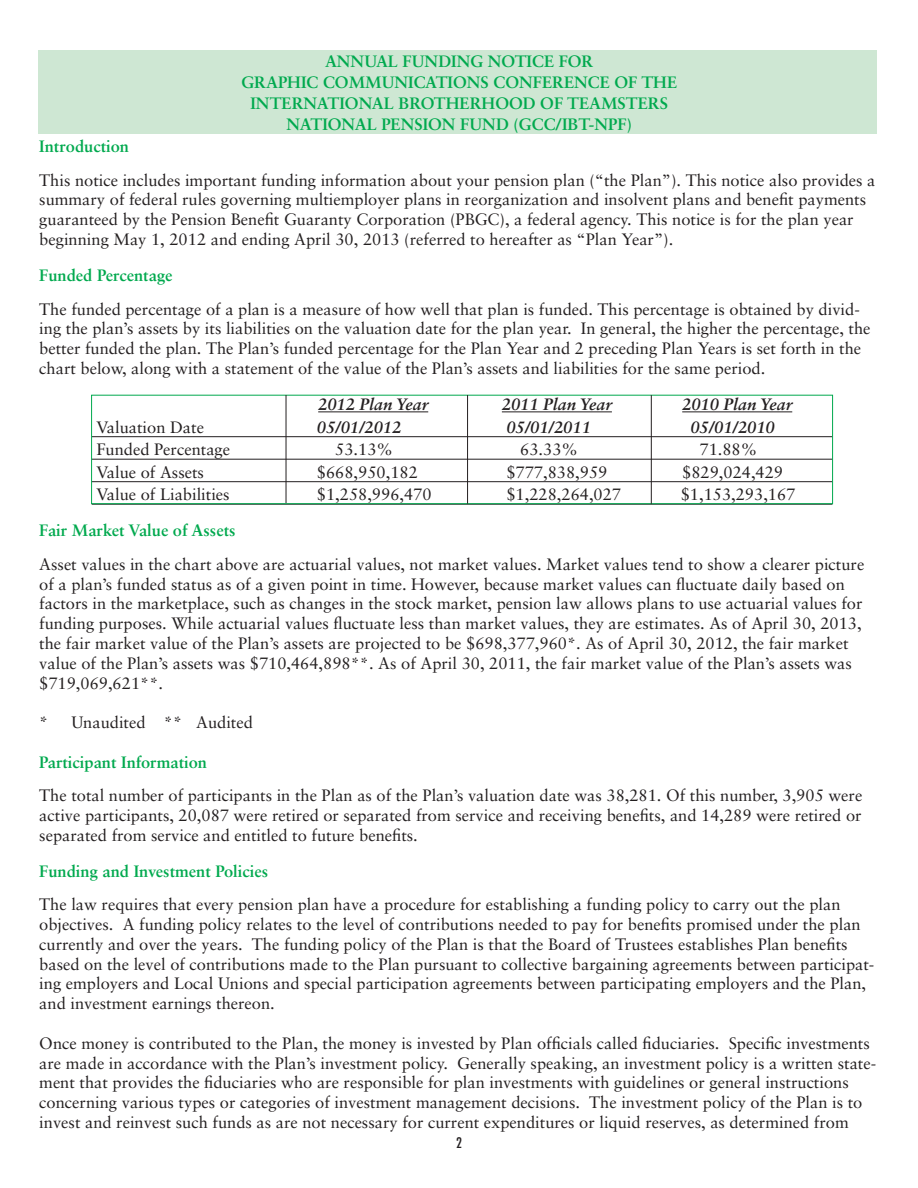
<style>
.page{position:relative;width:918px;height:1188px;background:#fff}
.page>*{position:absolute;margin:0;border:0;box-sizing:border-box;transform-origin:0 0}
.t1{font:16.5px/19.8px "Sabon";color:#231f20}
.t2{font:16.5px/21px "Sabon Bold Os F";color:#00a94e;text-align:center}
.t3{font:italic 700 16.5px "Sabon LT Std";color:#231f20}
.t4{font:condensed 14.25px "Futura";color:#231f20}
</style>
<div class="page">
<div style="left:38px;top:50px;width:838px;height:84px;background:#cee7d3"></div>
<hr style="left:318px;top:411px;width:110px;height:1px;background:#231f20">
<hr style="left:502px;top:411px;width:110px;height:1px;background:#231f20">
<hr style="left:682px;top:411px;width:110px;height:1px;background:#231f20">
<hr style="left:92px;top:436px;width:740px;height:1px;background:#231f20">
<hr style="left:92px;top:459px;width:740px;height:1px;background:#231f20">
<hr style="left:92px;top:481px;width:740px;height:1px;background:#231f20">
<hr style="left:92px;top:504px;width:740px;height:1px;background:#231f20">
<div style="left:91px;top:395px;width:742px;height:109px;border:1px solid #00a94e"></div>
<hr style="left:286px;top:395px;width:1px;height:108px;background:#231f20">
<hr style="left:467px;top:395px;width:1px;height:109px;background:#231f20">
<hr style="left:651px;top:395px;width:1px;height:109px;background:#231f20">
<p class="t2" style="left:325px;top:50px;width:270px">ANNUAL FUNDING NOTICE FOR</p>
<p class="t2" style="left:241px;top:71px;width:437px">GRAPHIC COMMUNICATIONS CONFERENCE OF THE<br>INTERNATIONAL BROTHERHOOD OF TEAMSTERS</p>
<p class="t2" style="left:287px;top:113px;width:347px">NATIONAL PENSION FUND (GCC/IBT-NPF)</p>
<p class="t2" style="left:39px;top:136px;width:91px">Introduction</p>
<p class="t1" style="left:39px;top:170px;width:838px">This notice includes important funding information about your pension plan (“the Plan”). This notice also provides a summary of federal rules governing multiemployer plans in reorganization and insolvent plans and benefit payments guaranteed by the Pension Benefit Guaranty Corporation (PBGC), a federal agency. This notice is for the plan year beginning May 1, 2012 and ending April 30, 2013 (referred to hereafter as “Plan Year”).</p>
<p class="t2" style="left:39px;top:265px;width:135px">Funded Percentage</p>
<p class="t1" style="left:39px;top:299px;width:833px">The funded percentage of a plan is a measure of how well that plan is funded. This percentage is obtained by divid&shy;ing the plan’s assets by its liabilities on the valuation date for the plan year. In general, the higher the percentage, the better funded the plan. The Plan’s funded percentage for the Plan Year and 2 preceding Plan Years is set forth in the chart below, along with a statement of the value of the Plan’s assets and liabilities for the same period.</p>
<p class="t3" style="left:318px;top:394px;width:112px">2012 Plan Year</p>
<p class="t3" style="left:502px;top:394px;width:112px">2011 Plan Year</p>
<p class="t3" style="left:682px;top:394px;width:112px">2010 Plan Year</p>
<p class="t1" style="left:96px;top:417px;width:109px">Valuation Date</p>
<p class="t3" style="left:317px;top:417px;width:86px">05/01/2012</p>
<p class="t3" style="left:506px;top:417px;width:86px">05/01/2011</p>
<p class="t3" style="left:690px;top:417px;width:86px">05/01/2010</p>
<p class="t1" style="left:96px;top:439px;width:135px">Funded Percentage</p>
<p class="t1" style="left:335px;top:439px;width:59px">53.13%</p>
<p class="t1" style="left:520px;top:439px;width:59px">63.33%</p>
<p class="t1" style="left:700px;top:439px;width:59px">71.88%</p>
<p class="t1" style="left:96px;top:462px;width:109px">Value of Assets</p>
<p class="t1" style="left:317px;top:462px;width:102px">$668,950,182</p>
<p class="t1" style="left:506px;top:462px;width:102px">$777,838,959</p>
<p class="t1" style="left:682px;top:462px;width:102px">$829,024,429</p>
<p class="t1" style="left:96px;top:484px;width:135px">Value of Liabilities</p>
<p class="t1" style="left:317px;top:484px;width:116px">$1,258,996,470</p>
<p class="t1" style="left:506px;top:484px;width:116px">$1,228,264,027</p>
<p class="t1" style="left:681px;top:484px;width:116px">$1,153,293,167</p>
<p class="t2" style="left:39px;top:520px;width:198px">Fair Market Value of Assets</p>
<p class="t1" style="left:39px;top:554px;width:827px">Asset values in the chart above are actuarial values, not market values. Market values tend to show a clearer picture of a plan’s funded status as of a given point in time. However, because market values can fluctuate daily based on factors in the marketplace, such as changes in the stock market, pension law allows plans to use actuarial values for funding purposes. While actuarial values fluctuate less than market values, they are estimates. As of April 30, 2013, the fair market value of the Plan’s assets are projected to be $698,377,960*. As of April 30, 2012, the fair market value of the Plan’s assets was $710,464,898**. As of April 30, 2011, the fair market value of the Plan’s assets was $719,069,621**.</p>
<p class="t1" style="left:39px;top:712px;width:215px">* Unaudited ** Audited</p>
<p class="t2" style="left:39px;top:751px;width:169px">Participant Information</p>
<p class="t1" style="left:39px;top:785px;width:825px;text-align:justify">The total number of participants in the Plan as of the Plan’s valuation date was 38,281. Of this number, 3,905 were active participants, 20,087 were retired or separated from service and receiving benefits, and 14,289 were retired or separated from service and entitled to future benefits.</p>
<p class="t2" style="left:39px;top:860px;width:230px">Funding and Investment Policies</p>
<p class="t1" style="left:39px;top:894px;width:837px">The law requires that every pension plan have a procedure for establishing a funding policy to carry out the plan objectives. A funding policy relates to the level of contributions needed to pay for benefits promised under the plan currently and over the years. The funding policy of the Plan is that the Board of Trustees establishes Plan benefits based on the level of contributions made to the Plan pursuant to collective bargaining agreements between participat&shy;ing employers and Local Unions and special participation agreements between participating employers and the Plan, and investment earnings thereon.</p>
<p class="t1" style="left:39px;top:1033px;width:838px">Once money is contributed to the Plan, the money is invested by Plan officials called fiduciaries. Specific investments are made in accordance with the Plan’s investment policy. Generally speaking, an investment policy is a written state&shy;ment that provides the fiduciaries who are responsible for plan investments with guidelines or general instructions concerning various types or categories of investment management decisions. The investment policy of the Plan is to invest and reinvest such funds as are not necessary for current expenditures or liquid reserves, as determined from</p>
<p class="t4" style="left:456px;top:1134px;width:7px">2</p>
</div>
